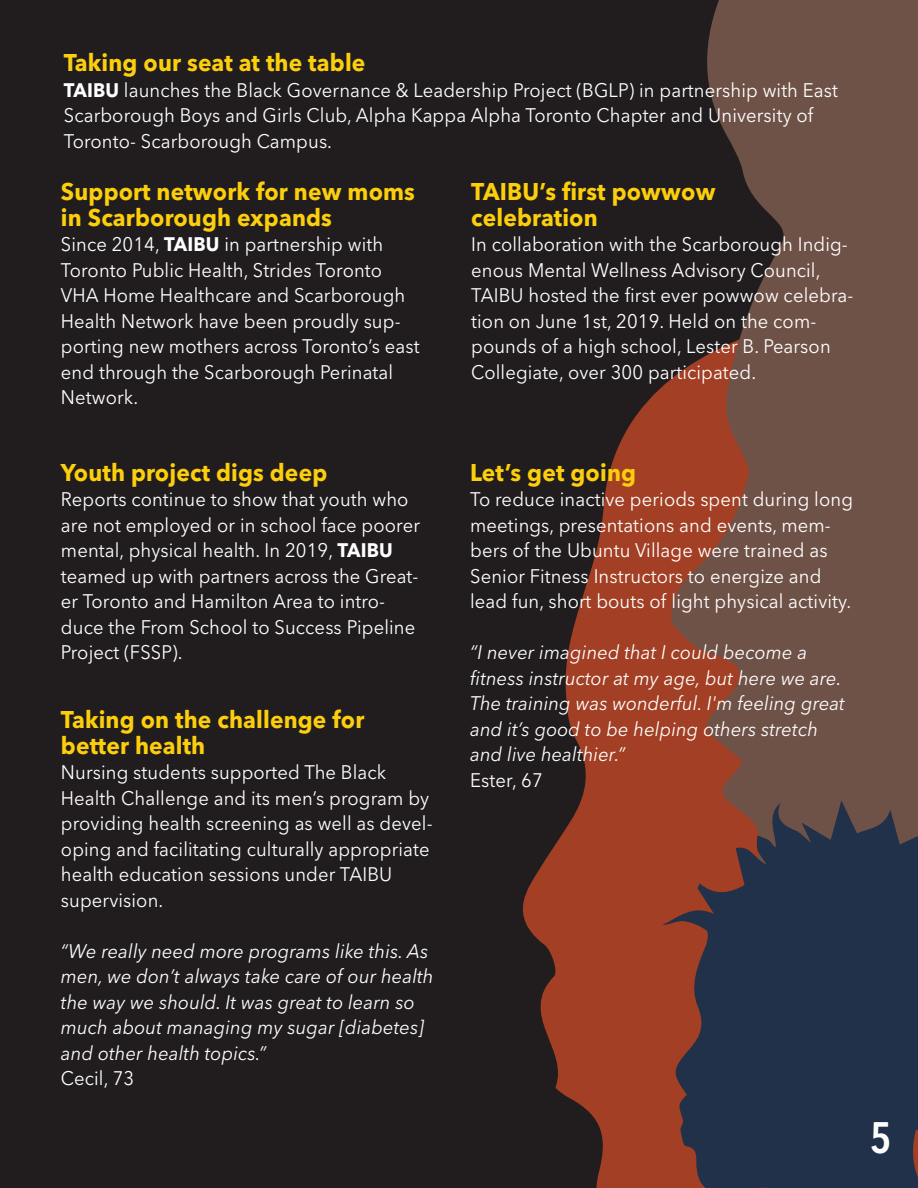
<style>
.page{position:relative;width:918px;height:1188px;background:#fff}
.page>*{position:absolute;margin:0;border:0;box-sizing:border-box;transform-origin:0 0}
.t1{font:600 condensed 43.65px "Avenir Next LT Pro";color:#fff}
.t2{font:700 24px/25.5px "Avenir Next LT Pro";letter-spacing:.005em;color:#fcce0c;scale:.95 1}
.t3{font:700 24px "Avenir Next LT Pro";letter-spacing:.005em;color:#fccf0e;scale:.95 1}
.t4{font:19.5px/25.5px "Avenir Next LT Pro";letter-spacing:.005em;color:#fff;scale:.95 1}
.t5{font:italic 19.5px/25.5px "Avenir Next LT Pro";letter-spacing:.005em;color:#fff;scale:.95 1}
.s1{font-weight:700}
</style>
<div class="page">
<div style="left:0;top:0;width:913px;height:1188px;background:#211d1e"></div>
<svg style="left:523px;top:379px;width:148px;height:809px;fill:#a23f24"></svg>
<svg style="left:671px;top:0;width:247px;height:800px;background:#6a493e"></svg>
<svg style="left:662px;top:800px;width:256px;height:388px;background:#3b3542"></svg>
<p class="t3" style="left:64px;top:48px;width:319px">Taking our seat at the table</p>
<p class="t4" style="left:64px;top:77px;width:817px"><span class="s1">TAIBU</span> launches the Black Governance &amp; Leadership Project (BGLP) in partnership with East<br>Scarborough Boys and Girls Club, Alpha Kappa Alpha Toronto Chapter and University of<br>Toronto- Scarborough Campus.</p>
<p class="t2" style="left:61px;top:179px;width:374px">Support network for new moms in Scarborough expands</p>
<p class="t4" style="left:61px;top:232px;width:379px">Since 2014, <span class="s1">TAIBU</span> in partnership with Toronto Public Health, Strides Toronto VHA Home Healthcare and Scarborough Health Network have been proudly sup&shy;porting new mothers across Toronto’s east end through the Scarborough Perinatal Network.</p>
<p class="t2" style="left:471px;top:179px;width:259px">TAIBU’s first powwow celebration</p>
<p class="t4" style="left:471px;top:232px;width:404px">In collaboration with the Scarborough Indig&shy;enous Mental Wellness Advisory Council, TAIBU hosted the first ever powwow celebra&shy;tion on June 1st, 2019. Held on the com&shy;pounds of a high school, Lester B. Pearson Collegiate, over 300 participated.</p>
<p class="t2" style="left:61px;top:459px;width:282px">Youth project digs deep</p>
<p class="t4" style="left:61px;top:487px;width:379px">Reports continue to show that youth who are not employed or in school face poorer mental, physical health. In 2019, <span class="s1">TAIBU </span>teamed up with partners across the Great&shy;er Toronto and Hamilton Area to intro&shy;duce the From School to Success Pipeline Project (FSSP).</p>
<p class="t2" style="left:61px;top:707px;width:321px">Taking on the challenge for better health</p>
<p class="t4" style="left:61px;top:759px;width:393px">Nursing students supported The Black Health Challenge and its men’s program by providing health screening as well as devel&shy;oping and facilitating culturally appropriate health education sessions under TAIBU supervision.</p>
<p class="t5" style="left:61px;top:938px;width:394px">“We really need more programs like this. As men, we don’t always take care of our health the way we should. It was great to learn so much about managing my sugar [diabetes] and other health topics.”</p>
<p class="t4" style="left:61px;top:1065px;width:79px">Cecil, 73</p>
<p class="t2" style="left:470px;top:459px;width:176px">Let’s get going</p>
<p class="t4" style="left:470px;top:487px;width:404px">To reduce inactive periods spent during long meetings, presentations and events, mem&shy;bers of the Ubuntu Village were trained as Senior Fitness Instructors to energize and lead fun, short bouts of light physical activity.</p>
<p class="t5" style="left:470px;top:640px;width:396px">“I never imagined that I could become a fitness instructor at my age, but here we are.<br>The training was wonderful. I'm feeling great and it’s good to be helping others stretch and live healthier.”</p>
<p class="t4" style="left:470px;top:767px;width:78px">Ester, 67</p>
<h1 class="t1" style="left:870px;top:1111px;width:23px">5</h1>
</div>
